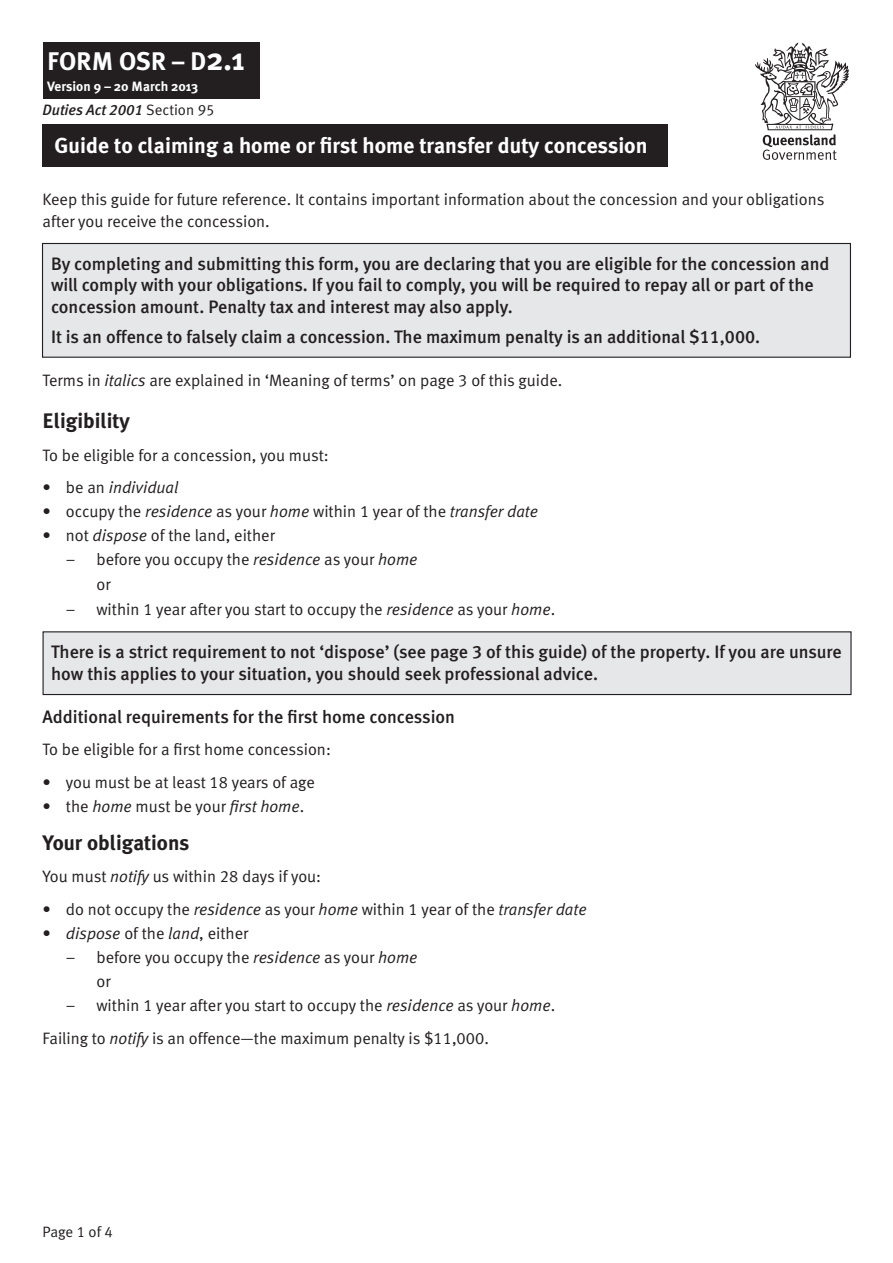
<style>
.page{position:relative;width:893px;height:1263px;background:#fff}
.page>*{position:absolute;margin:0;border:0;box-sizing:border-box;transform-origin:0 0}
.Form_Head{font:700 25.5px "Meta Plus";color:#fff}
.Heading{font:700 21.75px "Meta Plus";color:#fff}
.t1{font:700 21px "Meta Plus";color:#231f20}
.t2{font:18px/21.6px "Meta Medium LF";color:#231f20}
.t3{font:16.5px/21.6px "Meta Normal LF";color:#231f20}
.t4{font:italic 16.5px "Meta Normal LF";color:#231f20}
.Italic{font:italic 15px "Meta Medium LF";color:#231f20}
.Form_text{font:15px "Meta Normal LF";letter-spacing:-.005em;color:#231f20}
.Form_Head-2{font:700 13.5px "Meta Plus";color:#fff}
.s1{font-size:31.5px}
.s2{font-family:"Meta Normal LF";font-style:normal}
.s3{font-style:italic}
.s4{font-style:normal}
</style>
<div class="page">
<div style="left:43px;top:43px;width:216px;height:56px;background:#231f20"></div>
<svg style="left:755px;top:43px;width:94px;height:117px"></svg>
<div style="left:43px;top:632px;width:808px;height:62px;background:#e6e7e9"></div>
<div style="left:43px;top:631px;width:809px;height:64px;border:1px solid #231f20"></div>
<div style="left:43px;top:243px;width:807px;height:114px;background:#e6e7e9"></div>
<div style="left:42px;top:243px;width:809px;height:115px;border:1px solid #231f20"></div>
<div style="left:43px;top:124px;width:625px;height:43px;background:#231f20"></div>
<p class="Form_Head" style="left:47px;top:46px;width:199px">FORM OSR – D<span class="s1">2.1</span></p>
<p class="Form_Head-2" style="left:47px;top:79px;width:153px">Version 9 – 20 March 2013</p>
<p class="Italic" style="left:43px;top:101px;width:173px">Duties Act 2001 <span class="s2">Section 95</span></p>
<p class="Heading" style="left:55px;top:133px;width:594px">Guide to claiming a home or first home transfer duty concession</p>
<p class="t3" style="left:43px;top:189px;width:783px">Keep this guide for future reference. It contains important information about the concession and your obligations after you receive the concession.</p>
<p class="t2" style="left:51px;top:253px;width:780px">By completing and submitting this form, you are declaring that you are eligible for the concession and will comply with your obligations. If you fail to comply, you will be required to repay all or part of the concession amount. Penalty tax and interest may also apply.</p>
<p class="t2" style="left:51px;top:326px;width:711px">It is an offence to falsely claim a concession. The maximum penalty is an additional $11,000.</p>
<p class="t3" style="left:43px;top:369px;width:521px">Terms in <span class="s3">italics</span> are explained in ‘Meaning of terms’ on page 3 of this guide.</p>
<p class="t1" style="left:43px;top:409px;width:89px">Eligibility</p>
<p class="t3" style="left:43px;top:444px;width:288px">To be eligible for a concession, you must:</p>
<p class="t4" style="left:43px;top:478px;width:137px"><span class="s4">• be an</span> individual</p>
<p class="t3" style="left:43px;top:501px;width:497px">• occupy the <span class="s3">residence</span> as your <span class="s3">home</span> within 1 year of the <span class="s3">transfer date</span></p>
<p class="t3" style="left:43px;top:525px;width:234px">• not <span class="s3">dispose</span> of the land, either</p>
<p class="t3" style="left:66px;top:549px;width:353px">– before you occupy the <span class="s3">residence</span> as your <span class="s3">home</span></p>
<p class="t3" style="left:97px;top:573px;width:16px">or</p>
<p class="t3" style="left:66px;top:599px;width:491px">– within 1 year after you start to occupy the <span class="s3">residence</span> as your <span class="s3">home</span>.</p>
<p class="t2" style="left:51px;top:641px;width:792px">There is a strict requirement to not ‘dispose’ (see page 3 of this guide) of the property. If you are unsure how this applies to your situation, you should seek professional advice.</p>
<p class="t2" style="left:43px;top:705px;width:414px">Additional requirements for the first home concession</p>
<p class="t3" style="left:43px;top:738px;width:290px">To be eligible for a first home concession:</p>
<p class="t3" style="left:43px;top:771px;width:274px">• you must be at least 18 years of age</p>
<p class="t3" style="left:43px;top:795px;width:263px">• the <span class="s3">home</span> must be your <span class="s3">first home</span>.</p>
<p class="t1" style="left:43px;top:830px;width:148px">Your obligations</p>
<p class="t3" style="left:43px;top:866px;width:280px">You must <span class="s3">notify</span> us within 28 days if you:</p>
<p class="t3" style="left:43px;top:898px;width:546px">• do not occupy the <span class="s3">residence</span> as your <span class="s3">home</span> within 1 year of the <span class="s3">transfer date</span></p>
<p class="t3" style="left:43px;top:922px;width:207px">• <span class="s3">dispose</span> of the <span class="s3">land</span>, either</p>
<p class="t3" style="left:66px;top:946px;width:353px">– before you occupy the <span class="s3">residence</span> as your <span class="s3">home</span></p>
<p class="t3" style="left:97px;top:970px;width:16px">or</p>
<p class="t3" style="left:66px;top:994px;width:491px">– within 1 year after you start to occupy the <span class="s3">residence</span> as your <span class="s3">home</span>.</p>
<p class="t3" style="left:43px;top:1027px;width:448px">Failing to <span class="s3">notify</span> is an offence—the maximum penalty is $11,000.</p>
<p class="Form_text" style="left:43px;top:1223px;width:72px">Page 1 of 4</p>
</div>
